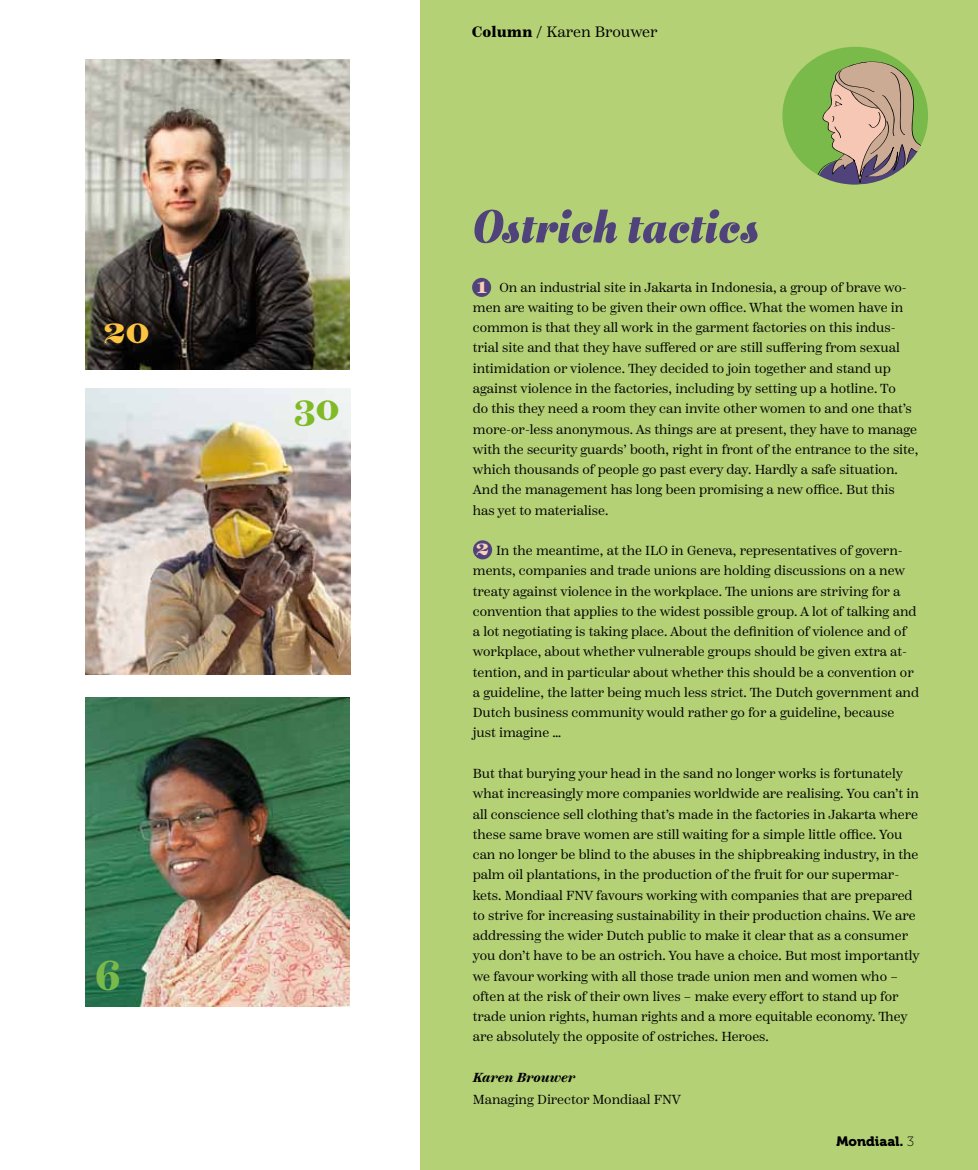
<style>
.page{position:relative;width:978px;height:1170px;background:#fff}
.page>*{position:absolute;margin:0;border:0;box-sizing:border-box;transform-origin:0 0}
.t1{font:52.5px "Vala";letter-spacing:.015em;color:#50427b}
.t2{font:900 41.7px "Scotch Text";color:#7aba4a}
.t3{font:900 36px "Scotch Text";color:#fcc440}
.t4{font:900 36px "Scotch Text";color:#80ba27}
.t5{font:900 21px "Scotch Text";color:#fbd0b9}
.t6{font:15px "Scotch Text";color:#000}
.t7{font:13.5px "Museo 900";color:#000}
.t8{font:13.05px/20.2px "Scotch Text";color:#000}
.t9{font:italic 700 13.05px "Scotch Text";color:#000}
.s1{font-weight:900}
.s2{font-family:"Museo 100"}
</style>
<div class="page">
<div style="left:421px;top:0;width:557px;height:1169px;background:#b4d176"></div>
<div style="left:782px;top:47px;width:146px;height:137px;background:#7aba4a;border-radius:50%"></div>
<svg style="left:812px;top:60px;width:116px;height:124px"></svg>
<img style="left:85px;top:60px;width:265px;height:309px">
<img style="left:85px;top:697px;width:264px;height:309px">
<img style="left:85px;top:388px;width:265px;height:286px">
<div style="left:472px;top:278px;width:19px;height:19px;background:#50427b;border-radius:50%"></div>
<div style="left:473px;top:540px;width:19px;height:19px;background:#50427b;border-radius:50%"></div>
<h3 class="t3" style="left:103px;top:309px;width:48px">20</h3>
<h2 class="t2" style="left:95px;top:950px;width:28px">6</h2>
<h3 class="t4" style="left:294px;top:387px;width:48px">30</h3>
<p class="t6" style="left:472px;top:23px;width:187px"><span class="s1">Column /</span> Karen Brouwer</p>
<h1 class="t1" style="left:472px;top:188px;width:288px">Ostrich tactics</h1>
<p class="t8" style="left:473px;top:277px;width:447px;text-indent:27px">On an industrial site in Jakarta in Indonesia, a group of brave wo&shy;men are waiting to be given their own office. What the women have in common is that they all work in the garment factories on this indus&shy;trial site and that they have suffered or are still suffering from sexual intimidation or violence. They decided to join together and stand up against violence in the factories, including by setting up a hotline. To<br>do this they need a room they can invite other women to and one that’s more-or-less anonymous. As things are at present, they have to manage with the security guards’ booth, right in front of the entrance to the site, which thousands of people go past every day. Hardly a safe situation.<br>And the management has long been promising a new office. But this has yet to materialise.</p>
<p class="t8" style="left:473px;top:540px;width:448px;text-indent:23px">In the meantime, at the ILO in Geneva, representatives of govern&shy;ments, companies and trade unions are holding discussions on a new treaty against violence in the workplace. The unions are striving for a convention that applies to the widest possible group. A lot of talking and a lot negotiating is taking place. About the definition of violence and of workplace, about whether vulnerable groups should be given extra at&shy;tention, and in particular about whether this should be a convention or a guideline, the latter being much less strict. The Dutch government and Dutch business community would rather go for a guideline, because just imagine …</p>
<p class="t8" style="left:473px;top:763px;width:448px">But that burying your head in the sand no longer works is fortunately what increasingly more companies worldwide are realising. You can’t in all conscience sell clothing that’s made in the factories in Jakarta where these same brave women are still waiting for a simple little office. You can no longer be blind to the abuses in the shipbreaking industry, in the palm oil plantations, in the production of the fruit for our supermar&shy;kets. Mondiaal FNV favours working with companies that are prepared to strive for increasing sustainability in their production chains. We are addressing the wider Dutch public to make it clear that as a consumer you don’t have to be an ostrich. You have a choice. But most importantly we favour working with all those trade union men and women who – often at the risk of their own lives – make every effort to stand up for trade union rights, human rights and a more equitable economy. They are absolutely the opposite of ostriches. Heroes.</p>
<p class="t9" style="left:473px;top:1069px;width:104px">Karen Brouwer</p>
<p class="t8" style="left:473px;top:1089px;width:210px">Managing Director Mondiaal FNV</p>
<h3 class="t5" style="left:477px;top:273px;width:12px">1</h3>
<h3 class="t5" style="left:476px;top:535px;width:15px">2</h3>
<p class="t7" style="left:836px;top:1133px;width:79px">Mondiaal. <span class="s2">3</span></p>
</div>
